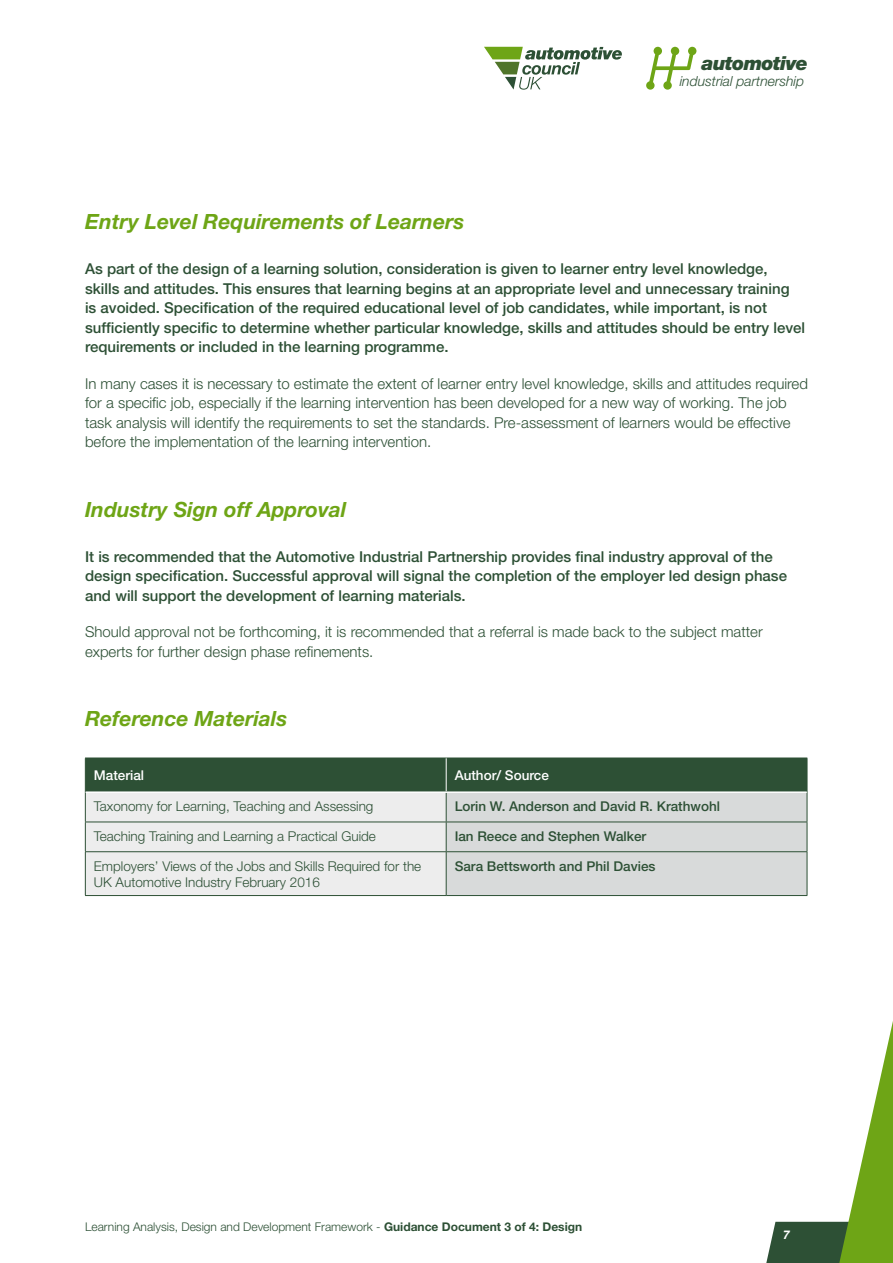
<style>
.page{position:relative;width:893px;height:1263px;background:#fff}
.page>*{position:absolute;margin:0;border:0;box-sizing:border-box;transform-origin:0 0}
.Sub_Sub_Heads{font:italic 700 21px "Helvetica Neue LT";color:#6ea516}
.t1{font:italic 900 19.35px "Helvetica Neue LT";letter-spacing:-.04em;color:#2d5035}
.Medium_Body_Copy{font:500 15px/19.5px "Helvetica Neue LT";color:#2d5035}
.Light_Body_Copy{font:300 15px/19.5px "Helvetica Neue LT";color:#2d5035}
.t2{font:italic 300 13.95px "Helvetica Neue LT";color:#2d5035}
.Bullets{font:300 13.5px/16.2px "Helvetica Neue LT";color:#2d5035}
.t3{font:500 13.5px "Helvetica Neue LT";color:#2d5035}
.t4{font:500 13.5px "Helvetica Neue LT";color:#fff}
.t5{font:300 12px "Helvetica Neue LT";color:#2d5035}
.t6{font:italic 700 12px "Helvetica Neue LT";color:#fff}
.s1{font-weight:700}
</style>
<div class="page">
<svg style="left:484px;top:47px;width:138px;height:43px"></svg>
<svg style="left:646px;top:47px;width:50px;height:43px"></svg>
<svg style="left:766px;top:1021px;width:127px;height:242px"></svg>
<svg style="left:85px;top:758px;width:723px;height:137px;background:#b3bdb6"></svg>
<hr style="left:85px;top:851px;width:361px;height:1px;background:#2d5035">
<hr style="left:85px;top:852px;width:1px;height:43px;background:#2d5035">
<hr style="left:446px;top:851px;width:361px;height:1px;background:#2d5035">
<hr style="left:446px;top:852px;width:1px;height:43px;background:#2d5035">
<hr style="left:807px;top:852px;width:1px;height:43px;background:#2d5035">
<hr style="left:85px;top:895px;width:361px;height:1px;background:#2d5035">
<hr style="left:446px;top:895px;width:361px;height:1px;background:#2d5035">
<hr style="left:446px;top:758px;width:1px;height:33px;background:#fff">
<hr style="left:86px;top:791px;width:360px;height:2px;background:#fff">
<hr style="left:446px;top:791px;width:361px;height:2px;background:#fff">
<p class="t1" style="left:702px;top:51px;width:108px">automotive</p>
<p class="t2" style="left:680px;top:73px;width:126px">industrial partnership</p>
<p class="Sub_Sub_Heads" style="left:85px;top:209px;width:381px">Entry Level Requirements of Learners</p>
<p class="Medium_Body_Copy" style="left:85px;top:259px;width:722px">As part of the design of a learning solution, consideration is given to learner entry level knowledge, skills and attitudes. This ensures that learning begins at an appropriate level and unnecessary training<br>is avoided. Specification of the required educational level of job candidates, while important, is not sufficiently specific to determine whether particular knowledge, skills and attitudes should be entry level requirements or included in the learning programme.</p>
<p class="Light_Body_Copy" style="left:85px;top:373px;width:724px">In many cases it is necessary to estimate the extent of learner entry level knowledge, skills and attitudes required for a specific job, especially if the learning intervention has been developed for a new way of working. The job task analysis will identify the requirements to set the standards. Pre-assessment of learners would be effective before the implementation of the learning intervention.</p>
<p class="Sub_Sub_Heads" style="left:85px;top:496px;width:263px">Industry Sign off Approval</p>
<p class="Medium_Body_Copy" style="left:85px;top:546px;width:703px">It is recommended that the Automotive Industrial Partnership provides final industry approval of the design specification. Successful approval will signal the completion of the employer led design phase and will support the development of learning materials.</p>
<p class="Light_Body_Copy" style="left:85px;top:622px;width:679px">Should approval not be forthcoming, it is recommended that a referral is made back to the subject matter experts for further design phase refinements.</p>
<p class="Sub_Sub_Heads" style="left:85px;top:706px;width:204px">Reference Materials</p>
<p class="t4" style="left:94px;top:767px;width:52px">Material</p>
<p class="t4" style="left:455px;top:767px;width:96px">Author/ Source</p>
<p class="Bullets" style="left:94px;top:798px;width:281px">Taxonomy for Learning, Teaching and Assessing</p>
<p class="t3" style="left:455px;top:798px;width:267px">Lorin W. Anderson and David R. Krathwohl</p>
<p class="Bullets" style="left:94px;top:828px;width:284px">Teaching Training and Learning a Practical Guide</p>
<p class="t3" style="left:455px;top:828px;width:193px">Ian Reece and Stephen Walker</p>
<p class="Bullets" style="left:94px;top:858px;width:329px">Employers’ Views of the Jobs and Skills Required for the<br>UK Automotive Industry February 2016</p>
<p class="t3" style="left:455px;top:858px;width:202px">Sara Bettsworth and Phil Davies</p>
<p class="t5" style="left:85px;top:1219px;width:499px">Learning Analysis, Design and Development Framework - <span class="s1">Guidance Document 3 of 4: Design</span></p>
<p class="t6" style="left:783px;top:1227px;width:8px">7</p>
</div>
